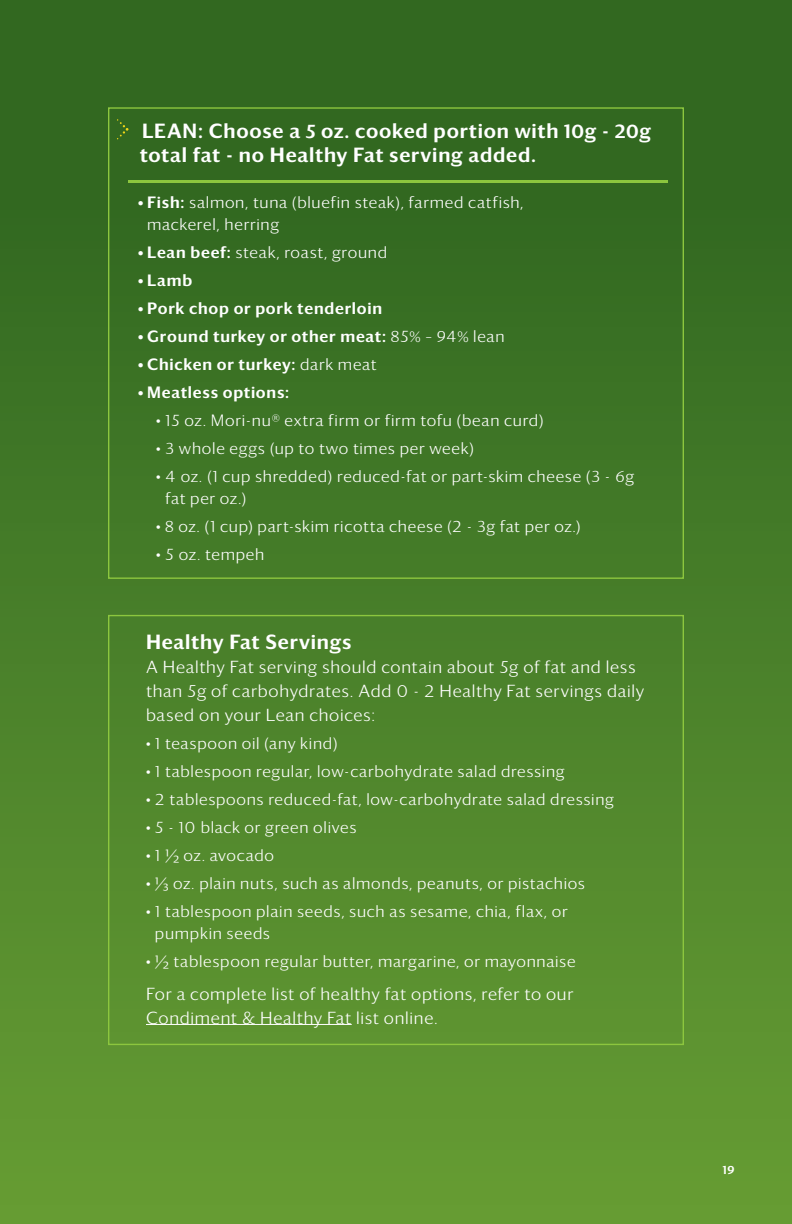
<style>
.page{position:relative;width:792px;height:1224px;background:#fff}
.page>*{position:absolute;margin:0;border:0;box-sizing:border-box;transform-origin:0 0}
.t1{font:20px/24px "Darby Sans Medium TSFL";letter-spacing:.04em;color:#fff}
.t2{font:17px/24px "Darby Sans Light TSFL";letter-spacing:.04em;color:#fff}
.t3{font:16px/22px "Darby Sans Light TSFL";letter-spacing:.045em;color:#fff}
.t4{font:16px "Darby Sans Medium TSFL";letter-spacing:.05em;color:#fff}
.t5{font:12px "Darby Sans Medium TSFL";color:#fff}
.s1{font-family:"Darby Sans Medium TSFL"}
.s2{font-family:"Darby Sans Light TSFL"}
</style>
<div class="page">
<div style="left:0;top:0;width:792px;height:1224px;background:linear-gradient(to bottom,#2c621e,#669c34)"></div>
<hr style="left:146px;top:1024px;width:206px;height:1px;background:#fff">
<hr style="left:128px;top:180px;width:540px;height:2px;background:#8cc63e">
<svg style="left:117px;top:119px;width:11px;height:20px"></svg>
<p class="t1" style="left:140px;top:117px;width:513px">LEAN: Choose a 5 oz. cooked portion with 10g - 20g total fat - no Healthy Fat serving added.</p>
<p class="t3" style="left:147px;top:190px;width:378px;text-indent:-9px"><span class="s1">• Fish:</span> salmon, tuna (bluefin steak), farmed catfish, mackerel, herring</p>
<p class="t3" style="left:138px;top:240px;width:250px"><span class="s1">• Lean beef:</span> steak, roast, ground</p>
<p class="t4" style="left:138px;top:268px;width:55px">• Lamb</p>
<p class="t4" style="left:138px;top:296px;width:245px">• Pork chop or pork tenderloin</p>
<p class="t4" style="left:138px;top:324px;width:368px">• Ground turkey or other meat: <span class="s2">85% – 94% lean</span></p>
<p class="t4" style="left:138px;top:352px;width:240px">• Chicken or turkey: <span class="s2">dark meat</span></p>
<p class="t4" style="left:138px;top:380px;width:152px">• Meatless options:</p>
<p class="t3" style="left:156px;top:408px;width:389px">• 15 oz. Mori-nu® extra firm or firm tofu (bean curd)</p>
<p class="t3" style="left:156px;top:436px;width:319px">• 3 whole eggs (up to two times per week)</p>
<p class="t3" style="left:165px;top:464px;width:471px;text-indent:-9px">• 4 oz. (1 cup shredded) reduced-fat or part-skim cheese (3 - 6g fat per oz.)</p>
<p class="t3" style="left:156px;top:514px;width:426px">• 8 oz. (1 cup) part-skim ricotta cheese (2 - 3g fat per oz.)</p>
<p class="t3" style="left:156px;top:542px;width:109px">• 5 oz. tempeh</p>
<p class="t1" style="left:146px;top:629px;width:207px">Healthy Fat Servings</p>
<p class="t2" style="left:146px;top:654px;width:500px">A Healthy Fat serving should contain about 5g of fat and less than 5g of carbohydrates. Add 0 - 2 Healthy Fat servings daily based on your Lean choices:</p>
<p class="t3" style="left:146px;top:732px;width:193px">• 1 teaspoon oil (any kind)</p>
<p class="t3" style="left:146px;top:760px;width:420px">• 1 tablespoon regular, low-carbohydrate salad dressing</p>
<p class="t3" style="left:146px;top:788px;width:469px">• 2 tablespoons reduced-fat, low-carbohydrate salad dressing</p>
<p class="t3" style="left:146px;top:816px;width:212px">• 5 - 10 black or green olives</p>
<p class="t3" style="left:146px;top:844px;width:130px">• 1 ½ oz. avocado</p>
<p class="t3" style="left:146px;top:872px;width:441px">• ⅓ oz. plain nuts, such as almonds, peanuts, or pistachios</p>
<p class="t3" style="left:155px;top:900px;width:414px;text-indent:-9px">• 1 tablespoon plain seeds, such as sesame, chia, flax, or pumpkin seeds</p>
<p class="t3" style="left:146px;top:950px;width:431px">• ½ tablespoon regular butter, margarine, or mayonnaise</p>
<p class="t2" style="left:146px;top:981px;width:429px">For a complete list of healthy fat options, refer to our<br>Condiment &amp; Healthy Fat list online.</p>
<p class="t5" style="left:723px;top:1160px;width:13px">19</p>
</div>
